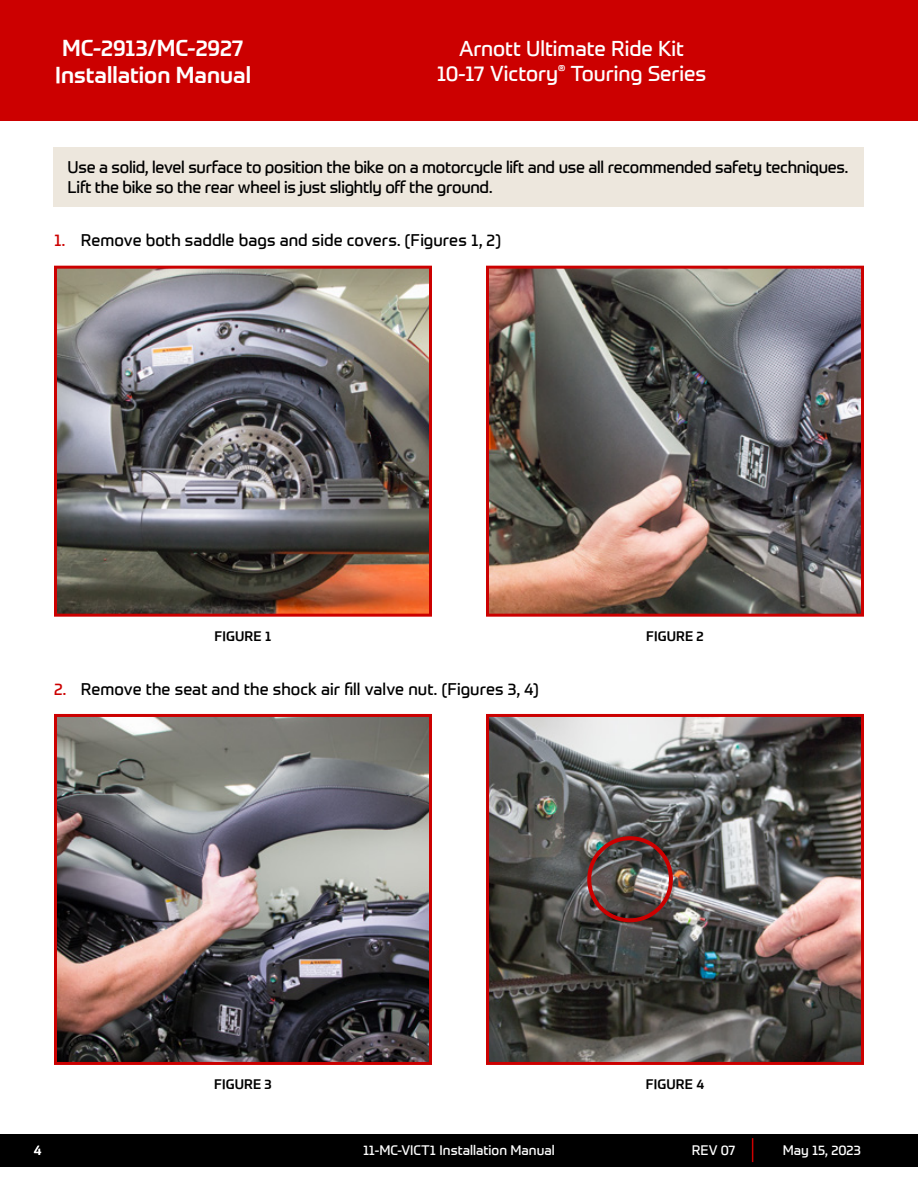
<style>
.page{position:relative;width:918px;height:1188px;background:#fff}
.page>*{position:absolute;margin:0;border:0;box-sizing:border-box;transform-origin:0 0}
.t1{font:500 22.5px/27px "Prometo";color:#fff;text-align:center}
.t2{font:21px/25.2px "Prometo";color:#fff;text-align:center}
.t3{font:16.5px/19.8px "Prometo";letter-spacing:-.015em;color:#000}
.t4{font:13.5px "Prometo";color:#fff}
.t5{font:500 13.5px "Prometo";letter-spacing:.01em;color:#000}
.s1{color:#c00}
</style>
<div class="page">
<div style="left:0;top:1134px;width:918px;height:32px;background:#000"></div>
<svg style="left:752px;top:1138px;width:1px;height:24px"></svg>
<div style="left:54px;top:147px;width:810px;height:60px;background:#ede7dd"></div>
<img style="left:58px;top:270px;width:370px;height:343px">
<div style="left:54px;top:266px;width:378px;height:351px;border:3px solid #c00"></div>
<img style="left:490px;top:270px;width:370px;height:343px">
<div style="left:486px;top:266px;width:378px;height:351px;border:3px solid #c00"></div>
<img style="left:58px;top:718px;width:370px;height:343px">
<div style="left:54px;top:714px;width:378px;height:351px;border:3px solid #c00"></div>
<img style="left:490px;top:718px;width:370px;height:343px">
<div style="left:587px;top:836px;width:86px;height:86px;border:4px solid #c00;border-radius:50%"></div>
<div style="left:486px;top:714px;width:378px;height:351px;border:3px solid #c00"></div>
<div style="left:0;top:0;width:918px;height:120px;background:#c00"></div>
<h1 class="t1" style="left:55px;top:34px;width:197px">MC-2913/MC-2927<br>Installation Manual</h1>
<p class="t2" style="left:437px;top:35px;width:271px">Arnott Ultimate Ride Kit<br>10-17 Victory<sup>®</sup> Touring Series</p>
<p class="t3" style="left:67px;top:157px;width:782px">Use a solid, level surface to position the bike on a motorcycle lift and use all recommended safety techniques.<br>Lift the bike so the rear wheel is just slightly off the ground.</p>
<p class="t3" style="left:54px;top:231px;width:449px"><span class="s1">1.</span> Remove both saddle bags and side covers. (Figures 1, 2)</p>
<p class="t5" style="left:215px;top:627px;width:58px">FIGURE 1</p>
<p class="t5" style="left:646px;top:627px;width:59px">FIGURE 2</p>
<p class="t3" style="left:54px;top:679px;width:487px"><span class="s1">2.</span> Remove the seat and the shock air fill valve nut. (Figures 3, 4)</p>
<p class="t5" style="left:214px;top:1076px;width:59px">FIGURE 3</p>
<p class="t5" style="left:646px;top:1076px;width:60px">FIGURE 4</p>
<p class="t4" style="left:375px;top:1142px;width:170px">XX-xxxx Installation Manual</p>
<p class="t4" style="left:692px;top:1142px;width:45px">REV 07</p>
<p class="t4" style="left:783px;top:1142px;width:80px">May 15, 2023</p>
<p class="t4" style="left:34px;top:1142px;width:9px">4</p>
<p class="t4" style="left:363px;top:1142px;width:193px">11-MC-VICT1 Installation Manual</p>
</div>
